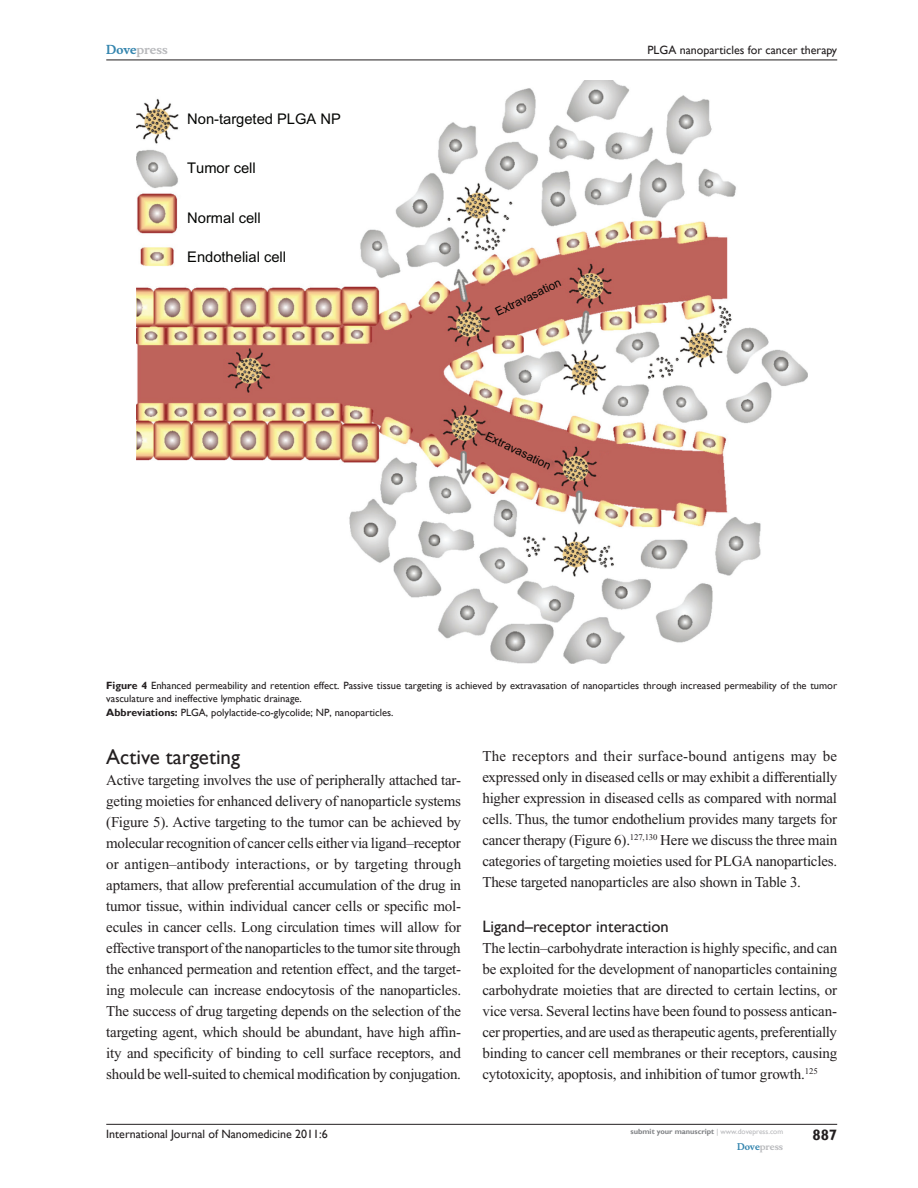
<style>
.page{position:relative;width:918px;height:1188px;background:#fff}
.page>*{position:absolute;margin:0;border:0;box-sizing:border-box;transform-origin:0 0}
.t1{font:21px "Gill Sans";color:#231f20}
.t2{font:16.5px "Gill Sans";color:#231f20}
.t3{font:15px/21px "Times New Roman";letter-spacing:-.015em;color:#231f20;text-align:justify}
.t4{font:700 15px "Gill Sans";color:#231f20}
.t5{font:14.7px "Arial";color:#040503}
.t6{font:12px "Gill Sans";color:#231f20}
.t7{font:700 12px "Musee";color:#b8b9bc}
.t8{font:11.7px "Arial";color:#040503}
.t9{font:10.5px/13.5px "Gill Sans";color:#231f20}
.t10{font:700 9px "Musee";color:#b8b9bc}
.t11{font:700 7.5px "Gill Sans";color:#808285}
.s1{color:#3485ae}
.s2{font-weight:700}
.s3{font-weight:400;color:#b8b9bc}
</style>
<div class="page">
<hr style="left:106px;top:1124px;width:731px;height:1px;background:#231f20">
<hr style="left:106px;top:60px;width:731px;height:1px;background:#231f20">
<img style="left:137px;top:81px;width:670px;height:582px">
<p class="t7" style="left:106px;top:43px;width:63px"><span class="s1">Dove</span>press</p>
<p class="t5" style="left:187px;top:110px;width:155px">Non-targeted PLGA NP</p>
<p class="t5" style="left:187px;top:160px;width:70px">Tumor cell</p>
<p class="t5" style="left:187px;top:209px;width:75px">Normal cell</p>
<p class="t5" style="left:187px;top:249px;width:100px">Endothelial cell</p>
<p class="t6" style="left:648px;top:43px;width:191px">PLGA nanoparticles for cancer therapy</p>
<p class="t8" style="left:493px;top:307px;width:73px;rotate:-26deg">Extravasation</p>
<p class="t8" style="left:489px;top:429px;width:73px;rotate:26deg">Extravasation</p>
<p class="t9" style="left:106px;top:679px;width:732px"><span class="s2">Figure 4</span> Enhanced permeability and retention effect. Passive tissue targeting is achieved by extravasation of nanoparticles through increased permeability of the tumor vasculature and ineffective lymphatic drainage.<br><span class="s2">Abbreviations:</span> PLGA, polylactide-co-glycolide; NP, nanoparticles.</p>
<h1 class="t1" style="left:106px;top:745px;width:135px">Active targeting</h1>
<p class="t3" style="left:106px;top:770px;width:356px">Active targeting involves the use of peripherally attached tar&shy;geting moieties for enhanced delivery of nanoparticle systems (Figure 5). Active targeting to the tumor can be achieved by molecular recognition of cancer cells either via ligand–receptor or antigen–antibody interactions, or by targeting through aptamers, that allow preferential accumulation of the drug in tumor tissue, within individual cancer cells or specific mol&shy;ecules in cancer cells. Long circulation times will allow for effective transport of the nanoparticles to the tumor site through the enhanced permeation and retention effect, and the target&shy;ing molecule can increase endocytosis of the nanoparticles.<br>The success of drug targeting depends on the selection of the targeting agent, which should be abundant, have high affin&shy;ity and specificity of binding to cell surface receptors, and should be well-suited to chemical modification by conjugation.</p>
<p class="t3" style="left:482px;top:746px;width:356px">The receptors and their surface-bound antigens may be expressed only in diseased cells or may exhibit a differentially higher expression in diseased cells as compared with normal cells. Thus, the tumor endothelium provides many targets for cancer therapy (Figure 6).<sup>127,130</sup> Here we discuss the three main categories of targeting moieties used for PLGA nanoparticles.<br>These targeted nanoparticles are also shown in Table 3.</p>
<p class="t2" style="left:482px;top:917px;width:188px">Ligand–receptor interaction</p>
<p class="t3" style="left:482px;top:938px;width:356px">The lectin–carbohydrate interaction is highly specific, and can be exploited for the development of nanoparticles containing carbohydrate moieties that are directed to certain lectins, or vice versa. Several lectins have been found to possess antican&shy;cer properties, and are used as therapeutic agents, preferentially binding to cancer cell membranes or their receptors, causing cytotoxicity, apoptosis, and inhibition of tumor growth.<sup>125</sup></p>
<p class="t6" style="left:106px;top:1127px;width:223px">International Journal of Nanomedicine 2011:6</p>
<p class="t11" style="left:631px;top:1127px;width:154px">submit your manuscript <span class="s3">| www.dovepress.com</span></p>
<p class="t10" style="left:737px;top:1141px;width:48px"><span class="s1">Dove</span>press</p>
<p class="t4" style="left:812px;top:1126px;width:26px">887</p>
</div>
